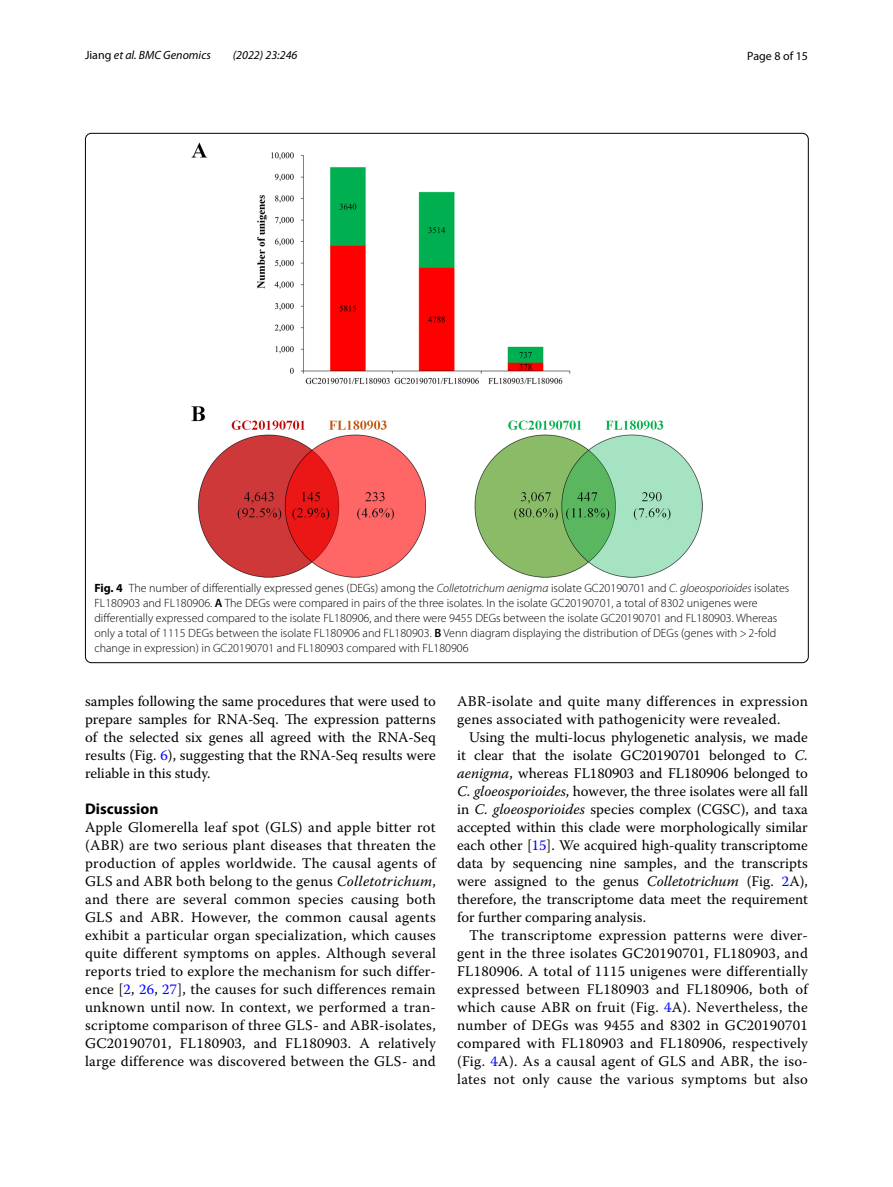
<style>
.page{position:relative;width:893px;height:1187px;background:#fff}
.page>*{position:absolute;margin:0;border:0;box-sizing:border-box;transform-origin:0 0}
.t1{font:700 15.45px "Myriad Pro";color:#000}
.t2{font:14.7px/18px "Warnock Pro";letter-spacing:.02em;color:#000;text-align:justify}
.t3{font:300 12px/15px "Myriad Pro";color:#000}
.t4{font:italic 12px "Myriad Pro";color:#000}
.t5{font:12px "Myriad Pro";color:#000}
.s1{font-style:normal}
.s2{font-weight:700}
.s3{font-style:italic}
.s4{font-weight:600}
.s5{color:#00f}
</style>
<div class="page">
<img style="left:192px;top:142px;width:510px;height:435px">
<p class="t4" style="left:85px;top:48px;width:127px"><span class="s1">Jiang</span> et al. BMC Genomics</p>
<p class="t4" style="left:233px;top:48px;width:66px">(2022) 23:246</p>
<p class="t5" style="left:747px;top:48px;width:62px">Page 8 of 15</p>
<p class="t3" style="left:94px;top:581px;width:696px"><span class="s2">Fig. 4</span> The number of differentially expressed genes (DEGs) among the <span class="s3">Colletotrichum aenigma</span> isolate GC20190701 and <span class="s3">C. gloeosporioides</span> isolates FL180903 and FL180906. <span class="s4">A</span> The DEGs were compared in pairs of the three isolates. In the isolate GC20190701, a total of 8302 unigenes were differentially expressed compared to the isolate FL180906, and there were 9455 DEGs between the isolate GC20190701 and FL180903. Whereas only a total of 1115 DEGs between the isolate FL180906 and FL180903. <span class="s4">B</span> Venn diagram displaying the distribution of DEGs (genes with &gt;2-fold change in expression) in GC20190701 and FL180903 compared with FL180906</p>
<p class="t2" style="left:85px;top:691px;width:352px">samples following the same procedures that were used to prepare samples for RNA-Seq. The expression patterns of the selected six genes all agreed with the RNA-Seq results (Fig. <span class="s5">6</span>), suggesting that the RNA-Seq results were reliable in this study.</p>
<p class="t1" style="left:85px;top:798px;width:75px">Discussion</p>
<p class="t2" style="left:85px;top:817px;width:352px">Apple Glomerella leaf spot (GLS) and apple bitter rot (ABR) are two serious plant diseases that threaten the production of apples worldwide. The causal agents of GLS and ABR both belong to the genus <span class="s3">Colletotrichum</span>, and there are several common species causing both GLS and ABR. However, the common causal agents exhibit a particular organ specialization, which causes quite different symptoms on apples. Although several reports tried to explore the mechanism for such differ&shy;ence [<span class="s5">2</span>, <span class="s5">26</span>, <span class="s5">27</span>], the causes for such differences remain unknown until now. In context, we performed a tran&shy;scriptome comparison of three GLS- and ABR-isolates, GC20190701, FL180903, and FL180903. A relatively large difference was discovered between the GLS- and</p>
<p class="t2" style="left:457px;top:691px;width:352px">ABR-isolate and quite many differences in expression genes associated with pathogenicity were revealed.</p>
<p class="t2" style="left:457px;top:727px;width:352px;text-indent:12px">Using the multi-locus phylogenetic analysis, we made it clear that the isolate GC20190701 belonged to <span class="s3">C. aenigma</span>, whereas FL180903 and FL180906 belonged to <span class="s3">C. gloeosporioides</span>, however, the three isolates were all fall in <span class="s3">C. gloeosporioides</span> species complex (CGSC), and taxa accepted within this clade were morphologically similar each other [<span class="s5">15</span>]. We acquired high-quality transcriptome data by sequencing nine samples, and the transcripts were assigned to the genus <span class="s3">Colletotrichum</span> (Fig. <span class="s5">2</span>A), therefore, the transcriptome data meet the requirement for further comparing analysis.</p>
<p class="t2" style="left:457px;top:925px;width:352px;text-indent:12px">The transcriptome expression patterns were diver&shy;gent in the three isolates GC20190701, FL180903, and FL180906. A total of 1115 unigenes were differentially expressed between FL180903 and FL180906, both of which cause ABR on fruit (Fig. <span class="s5">4</span>A). Nevertheless, the number of DEGs was 9455 and 8302 in GC20190701 compared with FL180903 and FL180906, respectively (Fig. <span class="s5">4</span>A). As a causal agent of GLS and ABR, the iso&shy;lates not only cause the various symptoms but also</p>
</div>
